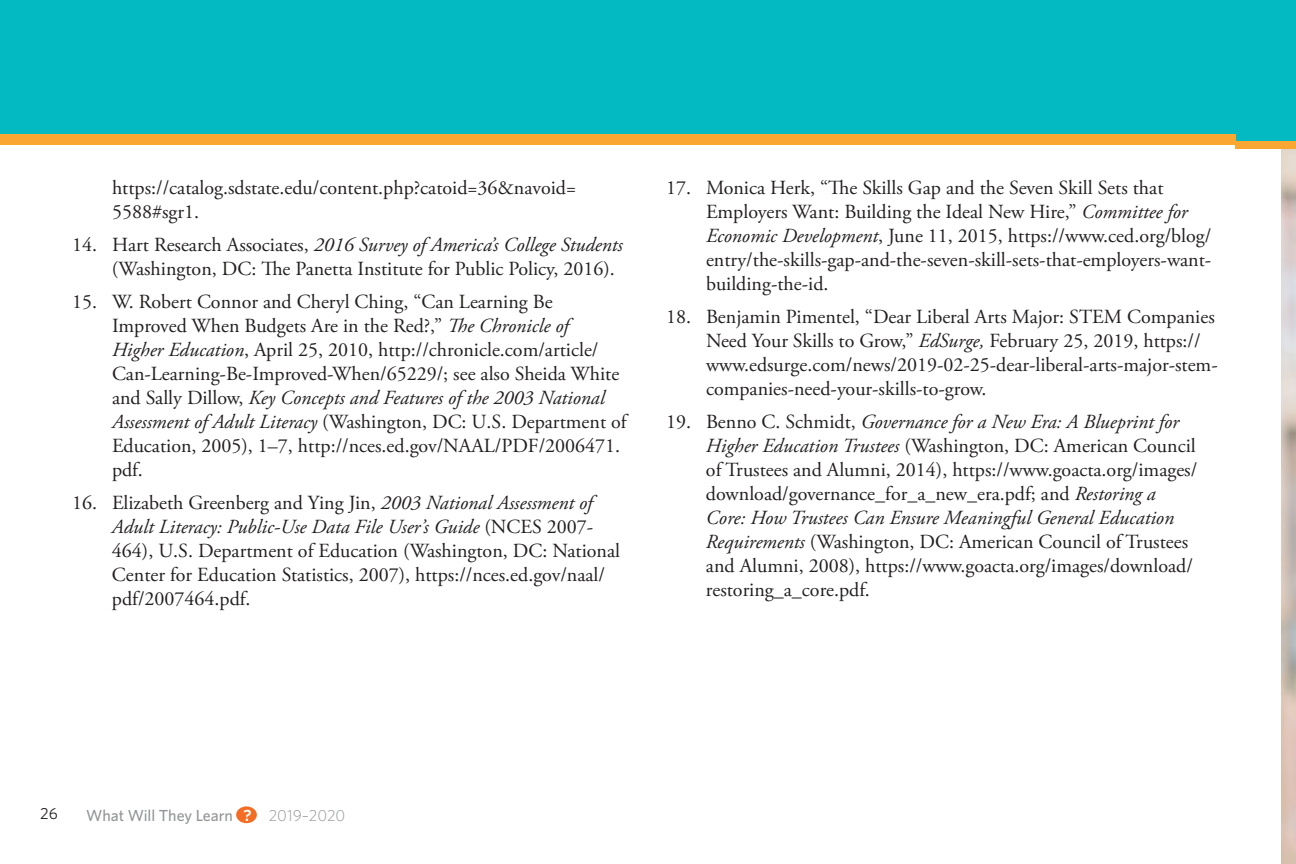
<style>
.page{position:relative;width:1296px;height:864px;background:#fff}
.page>*{position:absolute;margin:0;border:0;box-sizing:border-box;transform-origin:0 0}
.t1{font:20px/24px "Adobe Garamond Pro";color:#231f20}
.t2{font:500 16px "Whitney";color:#939598}
.t3{font:16px "Whitney";color:#231f20}
.s1{font-style:italic}
.s2{font-weight:600;color:#fff}
.s3{font-weight:300}
</style>
<div class="page">
<div style="left:0;top:0;width:1296px;height:144px;background:#03bac2"></div>
<div style="left:236px;top:806px;width:21px;height:17px;background:#f36e24;border-radius:50%"></div>
<div style="left:0;top:134px;width:1296px;height:10px;background:#faa633"></div>
<img style="left:1282px;top:140px;width:14px;height:724px">
<div style="left:1237px;top:0;width:59px;height:140px;background:#03bac2"></div>
<div style="left:1235px;top:141px;width:61px;height:8px;background:#faa633"></div>
<p class="t1" style="left:112px;top:177px;width:466px">https://catalog.sdstate.edu/content.php?catoid=36&amp;navoid=<br>5588#sgr1.</p>
<p class="t1" style="left:112px;top:234px;width:512px;text-indent:-40px">14. Hart Research Associates, <span class="s1">2016 Survey of America’s College Students </span>(Washington, DC: The Panetta Institute for Public Policy, 2016).</p>
<p class="t1" style="left:112px;top:291px;width:516px;text-indent:-40px">15. W. Robert Connor and Cheryl Ching, “Can Learning Be Improved When Budgets Are in the Red?,” <span class="s1">The Chronicle of<br>Higher Education</span>, April 25, 2010, http://chronicle.com/article/ Can-Learning-Be-Improved-When/65229/; see also Sheida White and Sally Dillow, <span class="s1">Key Concepts and Features of the 2003 National Assessment of Adult Literacy</span> (Washington, DC: U.S. Department of Education, 2005), 1–7, http://nces.ed.gov/NAAL/PDF/2006471. pdf.</p>
<p class="t1" style="left:112px;top:492px;width:510px;text-indent:-40px">16. Elizabeth Greenberg and Ying Jin, <span class="s1">2003 National Assessment of Adult Literacy: Public-Use Data File User’s Guide</span> (NCES 2007- 464), U.S. Department of Education (Washington, DC: National Center for Education Statistics, 2007), https://nces.ed.gov/naal/ pdf/2007464.pdf.</p>
<p class="t1" style="left:706px;top:177px;width:507px;text-indent:-40px">17. Monica Herk, “The Skills Gap and the Seven Skill Sets that Employers Want: Building the Ideal New Hire,” <span class="s1">Committee for Economic Development</span>, June 11, 2015, https://www.ced.org/blog/ entry/the-skills-gap-and-the-seven-skill-sets-that-employers-want&shy;building-the-id.</p>
<p class="t1" style="left:706px;top:306px;width:513px;text-indent:-40px">18. Benjamin Pimentel, “Dear Liberal Arts Major: STEM Companies Need Your Skills to Grow,” <span class="s1">EdSurge,</span> February 25, 2019, https:// www.edsurge.com/news/2019-02-25-dear-liberal-arts-major-stem&shy;companies-need-your-skills-to-grow.</p>
<p class="t1" style="left:706px;top:411px;width:493px;text-indent:-40px">19. Benno C. Schmidt, <span class="s1">Governance for a New Era: A Blueprint for Higher Education Trustees</span> (Washington, DC: American Council of Trustees and Alumni, 2014), https://www.goacta.org/images/ download/governance_for_a_new_era.pdf; and <span class="s1">Restoring a Core: How Trustees Can Ensure Meaningful General Education Requirements</span> (Washington, DC: American Council of Trustees and Alumni, 2008), https://www.goacta.org/images/download/ restoring_a_core.pdf.</p>
<p class="t3" style="left:40px;top:804px;width:19px">26</p>
<p class="t2" style="left:86px;top:805px;width:261px">What Will They Learn <span class="s2">?</span> <span class="s3">2019–2020</span></p>
</div>
